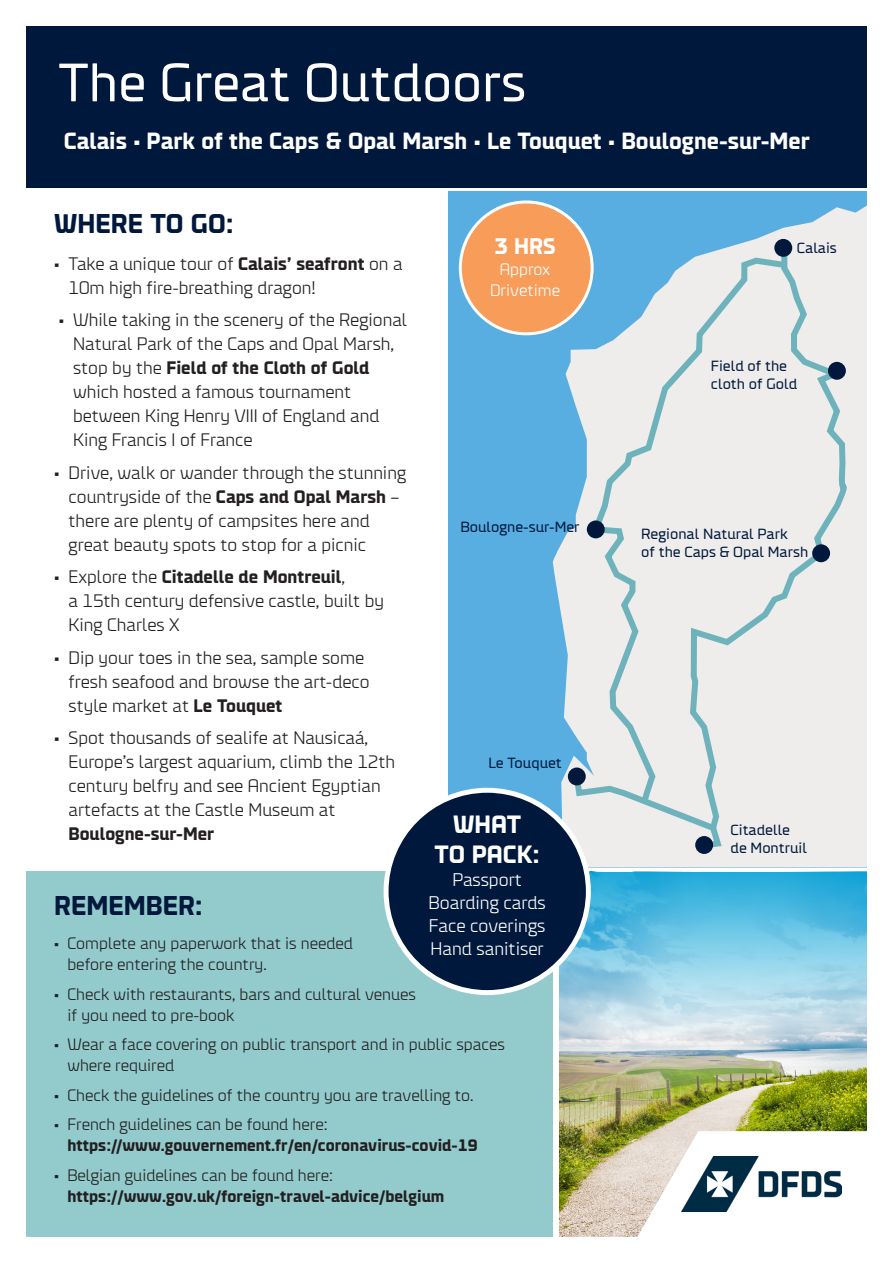
<style>
.page{position:relative;width:893px;height:1263px;background:#fff}
.page>*{position:absolute;margin:0;border:0;box-sizing:border-box;transform-origin:0 0}
.t1{font:54px "DFDS";color:#fff}
.t2{font:700 27px "DFDS";color:#00183c}
.t3{font:700 24.9px/29.8px "DFDS";color:#fff;text-align:center}
.t4{font:700 23.25px "DFDS";color:#fff}
.t5{font:700 22.5px "DFDS";color:#fff}
.t6{font:300 18.3px/23.2px "DFDS";color:#fff;text-align:center}
.t7{font:300 18px/24px "DFDS";color:#231f20}
.t8{font:300 16.5px/21px "DFDS";color:#231f20}
.t9{font:700 16.5px/21px "DFDS";color:#231f20}
.t10{font:300 16.5px/21px "DFDS";color:#fff;text-align:center}
.t11{font:15px/18px "DFDS";color:#00183c}
.s1{font-weight:700}
.s2{font-weight:300}
</style>
<div class="page">
<div style="left:0;top:872px;width:553px;height:391px;background:#93cbcd"></div>
<div style="left:0;top:0;width:893px;height:187px;background:#00183c"></div>
<img style="left:559px;top:1140px;width:63px;height:97px">
<img style="left:559px;top:872px;width:308px;height:268px">
<div style="left:448px;top:191px;width:445px;height:676px;background:#59aee1"></div>
<svg style="left:553px;top:205px;width:314px;height:662px;fill:#efedec"></svg>
<div style="left:687px;top:245px;width:165px;height:607px;background:#efedec"></div>
<svg style="left:570px;top:770px;width:151px;height:66px;background:#dee5e5"></svg>
<svg style="left:587px;top:254px;width:204px;height:555px;background:#dfe6e8"></svg>
<div style="left:460px;top:202px;width:132px;height:132px;background:#f89c59;border-radius:50%"></div>
<div style="left:459px;top:200px;width:135px;height:135px;border:3px solid #fff;border-radius:50%"></div>
<div style="left:386px;top:790px;width:202px;height:202px;background:#00183c;border-radius:50%"></div>
<div style="left:384px;top:788px;width:207px;height:207px;border:5px solid #fff;border-radius:50%"></div>
<div style="left:774px;top:239px;width:18px;height:18px;background:#00183c;border-radius:50%"></div>
<div style="left:812px;top:544px;width:18px;height:18px;background:#00183c;border-radius:50%"></div>
<div style="left:587px;top:520px;width:18px;height:18px;background:#00183c;border-radius:50%"></div>
<div style="left:828px;top:362px;width:18px;height:18px;background:#00183c;border-radius:50%"></div>
<div style="left:568px;top:767px;width:18px;height:18px;background:#00183c;border-radius:50%"></div>
<div style="left:695px;top:836px;width:18px;height:18px;background:#00183c;border-radius:50%"></div>
<div style="left:0;top:0;width:893px;height:26px;background:#fff"></div>
<div style="left:0;top:1237px;width:893px;height:26px;background:#fff"></div>
<div style="left:0;top:0;width:26px;height:1263px;background:#fff"></div>
<div style="left:867px;top:0;width:26px;height:1263px;background:#fff"></div>
<svg style="left:622px;top:1131px;width:245px;height:106px"></svg>
<img style="left:681px;top:1156px;width:161px;height:56px">
<p class="t1" style="left:58px;top:43px;width:469px">The Great Outdoors</p>
<p class="t4" style="left:64px;top:124px;width:748px">Calais • Park of the Caps &amp; Opal Marsh • Le Touquet • Boulogne-sur-Mer</p>
<p class="t2" style="left:54px;top:204px;width:181px">WHERE TO GO:</p>
<p class="t7" style="left:69px;top:250px;width:335px;text-indent:-14px">• Take a unique tour of <span class="s1">Calais’ seafront</span> on a<br>10m high fire-breathing dragon!</p>
<p class="t7" style="left:73px;top:306px;width:335px;text-indent:-14px">• While taking in the scenery of the Regional Natural Park of the Caps and Opal Marsh, stop by the <span class="s1">Field of the Cloth of Gold </span>which hosted a famous tournament between King Henry VIII of England and King Francis I of France</p>
<p class="t7" style="left:69px;top:459px;width:339px;text-indent:-14px">• Drive, walk or wander through the stunning countryside of the <span class="s1">Caps and Opal Marsh</span> – there are plenty of campsites here and great beauty spots to stop for a picnic</p>
<p class="t7" style="left:69px;top:563px;width:317px;text-indent:-14px">• Explore the <span class="s1">Citadelle de Montreuil</span>,<br>a 15th century defensive castle, built by<br>King Charles X</p>
<p class="t7" style="left:69px;top:644px;width:302px;text-indent:-14px">• Dip your toes in the sea, sample some fresh seafood and browse the art-deco style market at <span class="s1">Le Touquet</span></p>
<p class="t7" style="left:69px;top:724px;width:328px;text-indent:-14px">• Spot thousands of sealife at Nausicaá, Europe’s largest aquarium, climb the 12th century belfry and see Ancient Egyptian artefacts at the Castle Museum at <span class="s1">Boulogne-sur-Mer</span></p>
<p class="t5" style="left:494px;top:229px;width:63px">3 HRS</p>
<p class="t10" style="left:490px;top:257px;width:72px">Approx<br>Drivetime</p>
<p class="t11" style="left:460px;top:516px;width:121px">Boulogne-sur-Mer</p>
<p class="t11" style="left:488px;top:753px;width:75px">Le Touquet</p>
<p class="t3" style="left:435px;top:807px;width:107px">WHAT<br>TO PACK:</p>
<p class="t6" style="left:429px;top:866px;width:119px">Passport<br>Boarding cards<br>Face coverings<br>Hand sanitiser</p>
<p class="t2" style="left:54px;top:886px;width:150px">REMEMBER:</p>
<p class="t8" style="left:67px;top:932px;width:287px;text-indent:-13px">• Complete any paperwork that is needed before entering the country.</p>
<p class="t8" style="left:67px;top:982px;width:350px;text-indent:-13px">• Check with restaurants, bars and cultural venues if you need to pre-book</p>
<p class="t8" style="left:67px;top:1033px;width:439px;text-indent:-13px">• Wear a face covering on public transport and in public spaces where required</p>
<p class="t8" style="left:54px;top:1083px;width:421px">• Check the guidelines of the country you are travelling to.</p>
<p class="t9" style="left:67px;top:1113px;width:412px;text-indent:-13px"><span class="s2">• French guidelines can be found here: </span>https://www.gouvernement.fr/en/coronavirus-covid-19</p>
<p class="t9" style="left:67px;top:1163px;width:378px;text-indent:-13px"><span class="s2">• Belgian guidelines can be found here: </span>https://www.gov.uk/foreign-travel-advice/belgium</p>
<p class="t11" style="left:797px;top:238px;width:42px">Calais</p>
<p class="t11" style="left:711px;top:355px;width:88px">Field of the cloth of Gold</p>
<p class="t11" style="left:641px;top:523px;width:168px">Regional Natural Park<br>of the Caps &amp; Opal Marsh</p>
<p class="t11" style="left:730px;top:819px;width:78px">Citadelle de Montruil</p>
</div>
